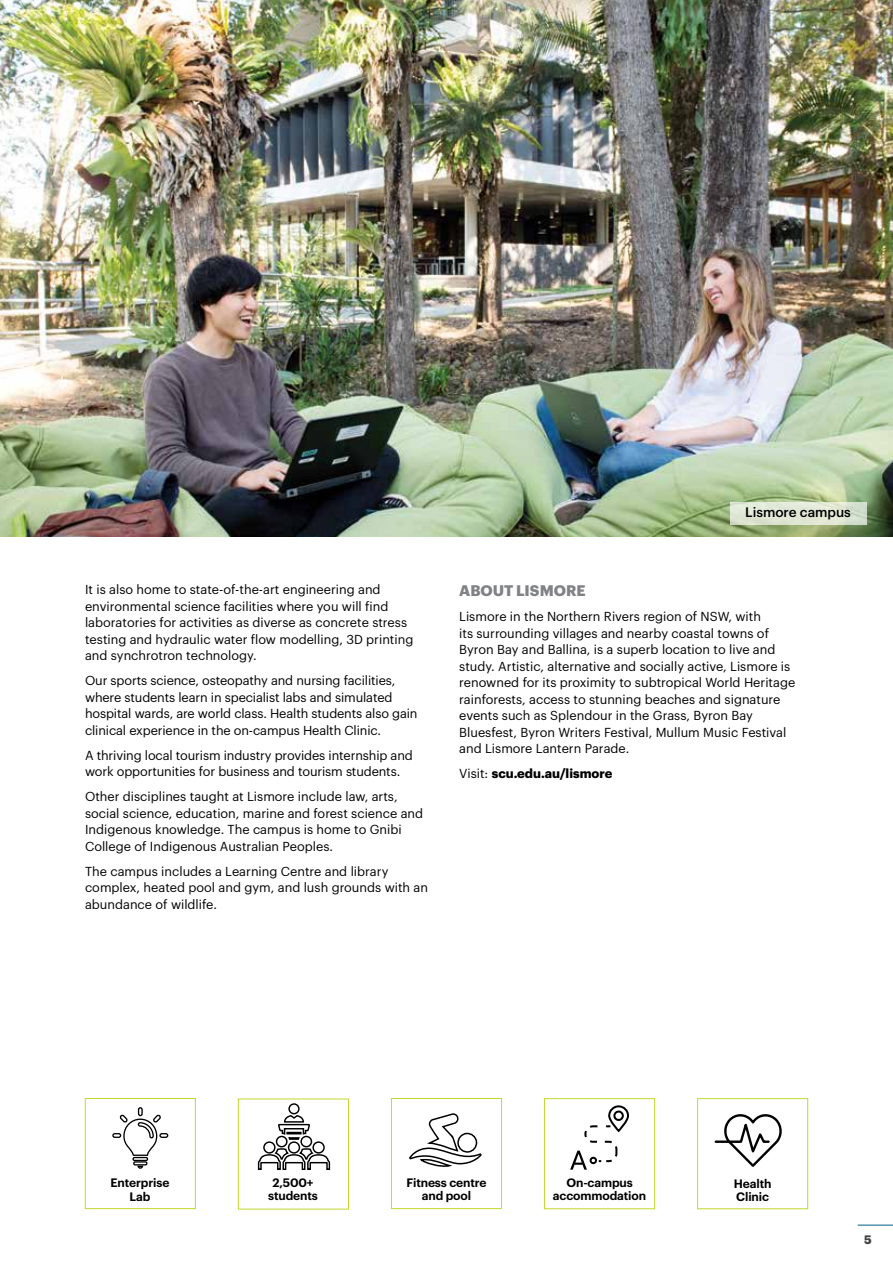
<style>
.page{position:relative;width:893px;height:1263px;background:#fff}
.page>*{position:absolute;margin:0;border:0;box-sizing:border-box;transform-origin:0 0}
.t1{font:700 15px "Graphik";color:#808285}
.t2{font:500 13.5px "Graphik";color:#000}
.t3{font:12.75px/16.5px "Graphik";color:#000}
.t4{font:700 12.75px "Graphik";color:#000}
.t5{font:600 12px/13.5px "Graphik";letter-spacing:-.01em;color:#000;text-align:center}
.t6{font:700 12px "Graphik";color:#414042}
.s1{font-weight:400}
</style>
<div class="page">
<img style="left:0;top:0;width:893px;height:537px">
<svg style="left:730px;top:502px;width:137px;height:23px;background:#dee6d4"></svg>
<svg style="left:570px;top:1105px;width:59px;height:65px"></svg>
<hr style="left:0;top:0;width:1px;height:217px;background:#c0d330">
<div style="left:238px;top:1098px;width:111px;height:111px;border:1px solid #c4d82e"></div>
<div style="left:85px;top:1098px;width:111px;height:111px;border:1px solid #c4d82e"></div>
<div style="left:391px;top:1098px;width:111px;height:111px;border:1px solid #c4d82e"></div>
<div style="left:544px;top:1098px;width:111px;height:111px;border:1px solid #c4d82e"></div>
<div style="left:697px;top:1098px;width:111px;height:111px;border:1px solid #c4d82e"></div>
<div style="left:112px;top:1133px;width:9px;height:5px;border:1px solid #000;border-radius:2px"></div>
<div style="left:138px;top:1107px;width:5px;height:9px;border:1px solid #000;border-radius:2px"></div>
<div style="left:132px;top:1157px;width:16px;height:4px;border:1px solid #000"></div>
<svg style="left:134px;top:1165px;width:13px;height:4px"></svg>
<div style="left:133px;top:1161px;width:14px;height:4px;border:1px solid #000"></div>
<svg style="left:113px;top:1108px;width:55px;height:48px"></svg>
<svg style="left:714px;top:1114px;width:68px;height:53px"></svg>
<div style="left:276px;top:1136px;width:12px;height:11px;border:1px solid #000;border-radius:50%"></div>
<div style="left:300px;top:1136px;width:12px;height:11px;border:1px solid #000;border-radius:50%"></div>
<svg style="left:264px;top:1142px;width:11px;height:11px"></svg>
<div style="left:263px;top:1141px;width:13px;height:12px;border:1px solid #000;border-radius:50%"></div>
<div style="left:288px;top:1141px;width:12px;height:12px;border:1px solid #000;border-radius:50%"></div>
<svg style="left:257px;top:1147px;width:74px;height:23px"></svg>
<svg style="left:313px;top:1142px;width:11px;height:11px"></svg>
<div style="left:312px;top:1141px;width:13px;height:12px;border:1px solid #000;border-radius:50%"></div>
<svg style="left:289px;top:1104px;width:10px;height:10px"></svg>
<div style="left:288px;top:1103px;width:12px;height:11px;border:1px solid #000;border-radius:50%"></div>
<svg style="left:278px;top:1114px;width:31px;height:27px"></svg>
<svg style="left:410px;top:1113px;width:72px;height:54px"></svg>
<hr style="left:858px;top:1225px;width:35px;height:1px;background:#005f84">
<p class="t3" style="left:85px;top:580px;width:330px">It is also home to state-of-the-art engineering and environmental science facilities where you will find laboratories for activities as diverse as concrete stress testing and hydraulic water flow modelling, 3D printing and synchrotron technology.</p>
<p class="t3" style="left:85px;top:671px;width:334px">Our sports science, osteopathy and nursing facilities, where students learn in specialist labs and simulated hospital wards, are world class. Health students also gain clinical experience in the on-campus Health Clinic.</p>
<p class="t3" style="left:85px;top:746px;width:329px">A thriving local tourism industry provides internship and work opportunities for business and tourism students.</p>
<p class="t3" style="left:85px;top:787px;width:340px">Other disciplines taught at Lismore include law, arts, social science, education, marine and forest science and Indigenous knowledge. The campus is home to Gnibi College of Indigenous Australian Peoples.</p>
<p class="t3" style="left:85px;top:862px;width:345px">The campus includes a Learning Centre and library complex, heated pool and gym, and lush grounds with an abundance of wildlife.</p>
<p class="t2" style="left:745px;top:502px;width:107px">Lismore campus</p>
<p class="t1" style="left:459px;top:579px;width:128px">ABOUT LISMORE</p>
<p class="t3" style="left:459px;top:607px;width:338px">Lismore in the Northern Rivers region of NSW, with<br>its surrounding villages and nearby coastal towns of Byron Bay and Ballina, is a superb location to live and study. Artistic, alternative and socially active, Lismore is renowned for its proximity to subtropical World Heritage rainforests, access to stunning beaches and signature events such as Splendour in the Grass, Byron Bay Bluesfest, Byron Writers Festival, Mullum Music Festival and Lismore Lantern Parade.</p>
<p class="t4" style="left:459px;top:764px;width:155px"><span class="s1">Visit:</span> scu.edu.au/lismore</p>
<p class="t5" style="left:111px;top:1175px;width:60px">Enterprise<br>Lab</p>
<p class="t5" style="left:406px;top:1175px;width:81px">Fitness centre and pool</p>
<p class="t5" style="left:268px;top:1175px;width:51px">2,500+ students</p>
<p class="t5" style="left:553px;top:1175px;width:95px">On-campus accommodation</p>
<p class="t5" style="left:734px;top:1175px;width:39px;text-align:left">Health<br>Clinic</p>
<p class="t6" style="left:864px;top:1230px;width:9px">5</p>
</div>
